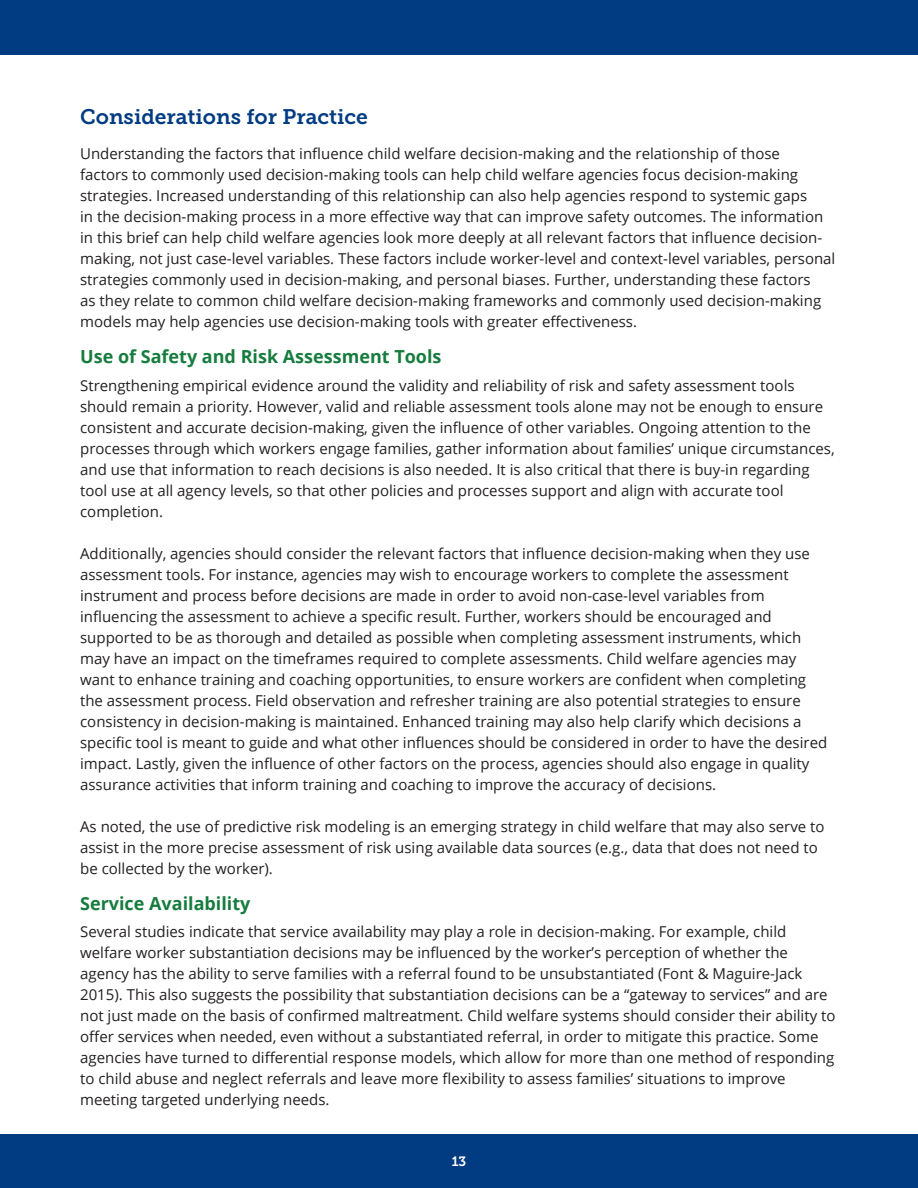
<style>
.page{position:relative;width:918px;height:1188px;background:#fff}
.page>*{position:absolute;margin:0;border:0;box-sizing:border-box;transform-origin:0 0}
.t1{font:21px "Museo Slab 700";color:#013b82}
.t2{font:700 18px "Open Sans";color:#167c3e}
.t3{font:15px/21px "Open Sans";color:#231f20}
.t4{font:13.5px "Museo Slab 700";color:#fff}
</style>
<div class="page">
<div style="left:0;top:0;width:918px;height:55px;background:#013b82"></div>
<div style="left:0;top:1134px;width:918px;height:54px;background:#013b82"></div>
<h2 class="t1" style="left:80px;top:105px;width:289px">Considerations for Practice</h2>
<p class="t3" style="left:80px;top:142px;width:757px">Understanding the factors that influence child welfare decision-making and the relationship of those<br>factors to commonly used decision-making tools can help child welfare agencies focus decision-making strategies. Increased understanding of this relationship can also help agencies respond to systemic gaps<br>in the decision-making process in a more effective way that can improve safety outcomes. The information in this brief can help child welfare agencies look more deeply at all relevant factors that influence decision&shy;making, not just case-level variables. These factors include worker-level and context-level variables, personal strategies commonly used in decision-making, and personal biases. Further, understanding these factors<br>as they relate to common child welfare decision-making frameworks and commonly used decision-making models may help agencies use decision-making tools with greater effectiveness.</p>
<h3 class="t2" style="left:80px;top:344px;width:363px">Use of Safety and Risk Assessment Tools</h3>
<p class="t3" style="left:80px;top:374px;width:756px">Strengthening empirical evidence around the validity and reliability of risk and safety assessment tools should remain a priority. However, valid and reliable assessment tools alone may not be enough to ensure consistent and accurate decision-making, given the influence of other variables. Ongoing attention to the processes through which workers engage families, gather information about families’ unique circumstances, and use that information to reach decisions is also needed. It is also critical that there is buy-in regarding tool use at all agency levels, so that other policies and processes support and align with accurate tool completion.</p>
<p class="t3" style="left:80px;top:542px;width:749px">Additionally, agencies should consider the relevant factors that influence decision-making when they use assessment tools. For instance, agencies may wish to encourage workers to complete the assessment instrument and process before decisions are made in order to avoid non-case-level variables from influencing the assessment to achieve a specific result. Further, workers should be encouraged and supported to be as thorough and detailed as possible when completing assessment instruments, which may have an impact on the timeframes required to complete assessments. Child welfare agencies may want to enhance training and coaching opportunities, to ensure workers are confident when completing the assessment process. Field observation and refresher training are also potential strategies to ensure consistency in decision-making is maintained. Enhanced training may also help clarify which decisions a specific tool is meant to guide and what other influences should be considered in order to have the desired impact. Lastly, given the influence of other factors on the process, agencies should also engage in quality assurance activities that inform training and coaching to improve the accuracy of decisions.</p>
<p class="t3" style="left:80px;top:815px;width:746px">As noted, the use of predictive risk modeling is an emerging strategy in child welfare that may also serve to assist in the more precise assessment of risk using available data sources (e.g., data that does not need to be collected by the worker).</p>
<h3 class="t2" style="left:80px;top:890px;width:172px">Service Availability</h3>
<p class="t3" style="left:80px;top:921px;width:757px">Several studies indicate that service availability may play a role in decision-making. For example, child welfare worker substantiation decisions may be influenced by the worker’s perception of whether the agency has the ability to serve families with a referral found to be unsubstantiated (Font &amp; Maguire-Jack 2015). This also suggests the possibility that substantiation decisions can be a “gateway to services” and are not just made on the basis of confirmed maltreatment. Child welfare systems should consider their ability to offer services when needed, even without a substantiated referral, in order to mitigate this practice. Some agencies have turned to differential response models, which allow for more than one method of responding to child abuse and neglect referrals and leave more flexibility to assess families’ situations to improve meeting targeted underlying needs.</p>
<p class="t4" style="left:452px;top:1154px;width:16px">13</p>
</div>
